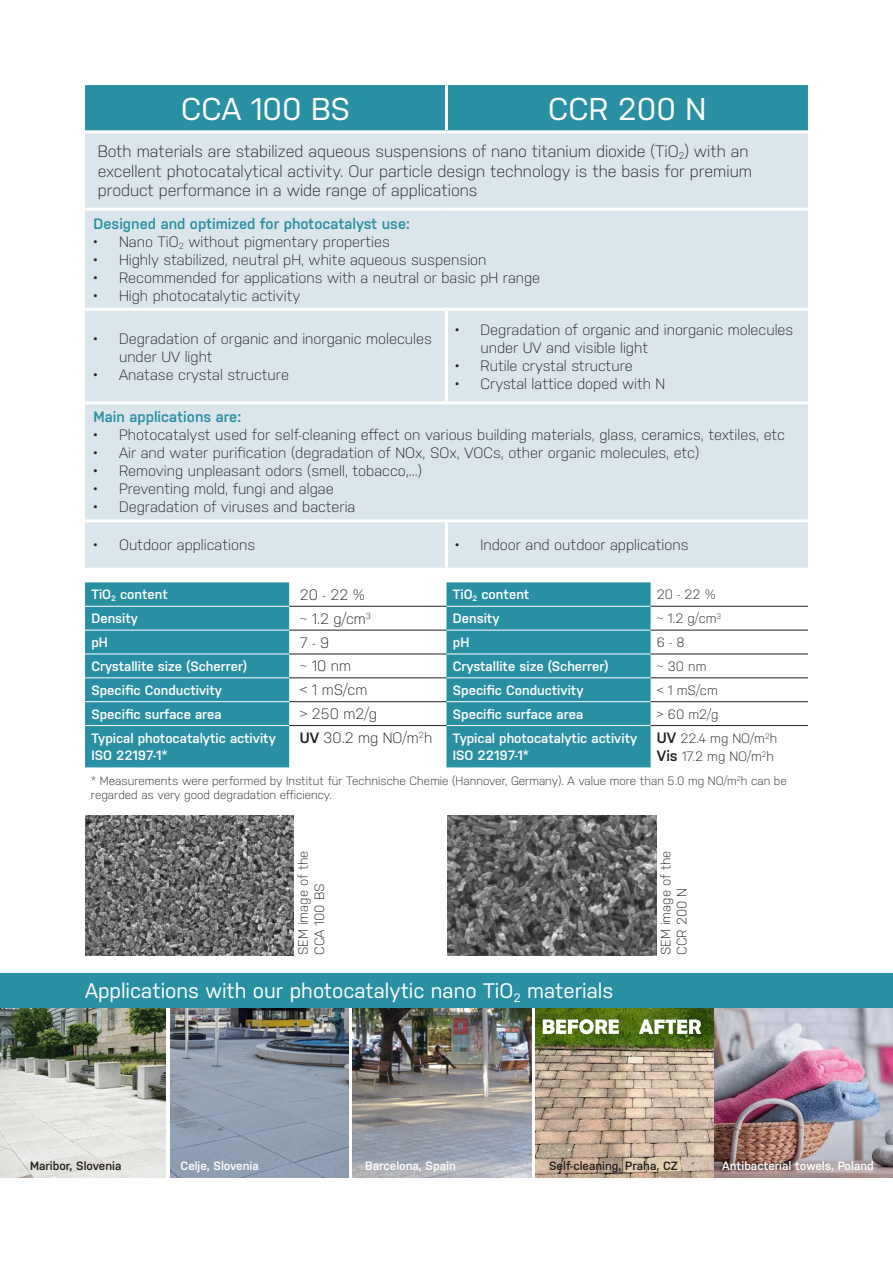
<style>
.page{position:relative;width:893px;height:1263px;background:#fff}
.page>*{position:absolute;margin:0;border:0;box-sizing:border-box;transform-origin:0 0}
.t1{font:31.5px "Nudista";color:#fff}
.t2{font:21px "Nudista";color:#fff}
.t3{font:300 16.5px/19.8px "Nudista";color:#231f20}
.t4{font:300 15px "Nudista";color:#231f20}
.t5{font:600 15px "Nudista";color:#298fa3}
.t6{font:600 13.5px/16.2px "Nudista";color:#fff}
.t7{font:300 13.5px "Nudista";color:#231f20}
.t8{font:300 12px "Nudista";color:#231f20}
.t9{font:600 12px "Nudista";color:#fff}
.t10{font:600 12px "Nudista";color:#231f20}
.s1{font-weight:600}
.s2{font-weight:600;font-size:15px}
</style>
<div class="page">
<img style="left:536px;top:1008px;width:357px;height:170px">
<img style="left:353px;top:1008px;width:178px;height:170px">
<img style="left:170px;top:1008px;width:179px;height:170px">
<img style="left:0;top:1008px;width:166px;height:170px">
<div style="left:0;top:974px;width:893px;height:34px;background:#298fa3"></div>
<img style="left:85px;top:815px;width:208px;height:140px">
<img style="left:448px;top:815px;width:208px;height:140px">
<div style="left:85px;top:85px;width:723px;height:45px;background:#298fa3"></div>
<div style="left:85px;top:133px;width:723px;height:435px;background:#dae6eb"></div>
<hr style="left:445px;top:85px;width:3px;height:45px;background:#fff">
<hr style="left:85px;top:208px;width:361px;height:3px;background:#fff">
<hr style="left:446px;top:208px;width:362px;height:3px;background:#fff">
<hr style="left:85px;top:308px;width:361px;height:3px;background:#fff">
<hr style="left:446px;top:308px;width:362px;height:3px;background:#fff">
<hr style="left:445px;top:311px;width:3px;height:90px;background:#fff">
<hr style="left:85px;top:401px;width:361px;height:3px;background:#fff">
<hr style="left:446px;top:401px;width:362px;height:3px;background:#fff">
<hr style="left:85px;top:519px;width:361px;height:3px;background:#fff">
<hr style="left:446px;top:519px;width:362px;height:3px;background:#fff">
<hr style="left:445px;top:522px;width:3px;height:46px;background:#fff">
<svg style="left:85px;top:582px;width:566px;height:185px;fill:#298fa3"></svg>
<hr style="left:85px;top:606px;width:204px;height:1px;background:#fff">
<hr style="left:446px;top:606px;width:205px;height:1px;background:#fff">
<hr style="left:85px;top:630px;width:204px;height:1px;background:#fff">
<hr style="left:446px;top:630px;width:205px;height:1px;background:#fff">
<hr style="left:85px;top:654px;width:204px;height:1px;background:#fff">
<hr style="left:446px;top:654px;width:205px;height:1px;background:#fff">
<hr style="left:85px;top:677px;width:204px;height:1px;background:#fff">
<hr style="left:446px;top:677px;width:205px;height:1px;background:#fff">
<hr style="left:85px;top:701px;width:204px;height:1px;background:#fff">
<hr style="left:446px;top:701px;width:205px;height:1px;background:#fff">
<hr style="left:85px;top:725px;width:204px;height:1px;background:#fff">
<hr style="left:446px;top:725px;width:205px;height:1px;background:#fff">
<hr style="left:289px;top:606px;width:157px;height:1px;background:#231f20">
<hr style="left:289px;top:630px;width:157px;height:1px;background:#231f20">
<hr style="left:289px;top:654px;width:157px;height:1px;background:#231f20">
<hr style="left:289px;top:677px;width:157px;height:1px;background:#231f20">
<hr style="left:289px;top:701px;width:157px;height:1px;background:#231f20">
<hr style="left:289px;top:725px;width:157px;height:1px;background:#231f20">
<hr style="left:651px;top:606px;width:157px;height:1px;background:#231f20">
<hr style="left:651px;top:630px;width:157px;height:1px;background:#231f20">
<hr style="left:651px;top:654px;width:157px;height:1px;background:#231f20">
<hr style="left:651px;top:677px;width:157px;height:1px;background:#231f20">
<hr style="left:651px;top:701px;width:157px;height:1px;background:#231f20">
<hr style="left:651px;top:725px;width:157px;height:1px;background:#231f20">
<svg style="left:543px;top:1019px;width:76px;height:15px"></svg>
<svg style="left:639px;top:1019px;width:62px;height:15px"></svg>
<p class="t1" style="left:181px;top:91px;width:171px">CCA 100 BS</p>
<p class="t1" style="left:548px;top:91px;width:160px">CCR 200 N</p>
<p class="t3" style="left:98px;top:141px;width:656px">Both materials are stabilized aqueous suspensions of nano titanium dioxide (TiO<sub>2</sub>) with an excellent photocatalytical activity. Our particle design technology is the basis for premium product performance in a wide range of applications</p>
<p class="t5" style="left:94px;top:215px;width:318px">Designed and optimized for photocatalyst use:</p>
<p class="t4" style="left:94px;top:233px;width:298px">• Nano TiO<sub>2</sub> without pigmentary properties</p>
<p class="t4" style="left:94px;top:251px;width:394px">• Highly stabilized, neutral pH, white aqueous suspension</p>
<p class="t4" style="left:94px;top:269px;width:448px">• Recommended for applications with a neutral or basic pH range</p>
<p class="t4" style="left:94px;top:287px;width:208px">• High photocatalytic activity</p>
<p class="t4" style="left:94px;top:330px;width:340px">• Degradation of organic and inorganic molecules</p>
<p class="t4" style="left:119px;top:348px;width:95px">under UV light</p>
<p class="t4" style="left:94px;top:366px;width:197px">• Anatase crystal structure</p>
<p class="t4" style="left:455px;top:321px;width:340px">• Degradation of organic and inorganic molecules</p>
<p class="t4" style="left:480px;top:339px;width:169px">under UV and visible light</p>
<p class="t4" style="left:455px;top:357px;width:179px">• Rutile crystal structure</p>
<p class="t4" style="left:455px;top:375px;width:212px">• Crystal lattice doped with N</p>
<p class="t5" style="left:94px;top:409px;width:149px">Main applications are:</p>
<p class="t4" style="left:94px;top:427px;width:693px">• Photocatalyst used for self-cleaning effect on various building materials, glass, ceramics, textiles, etc</p>
<p class="t4" style="left:94px;top:445px;width:607px">• Air and water purification (degradation of NOx, SOx, VOCs, other organic molecules, etc)</p>
<p class="t4" style="left:94px;top:463px;width:330px">• Removing unpleasant odors (smell, tobacco,...)</p>
<p class="t4" style="left:94px;top:481px;width:242px">• Preventing mold, fungi and algae</p>
<p class="t4" style="left:94px;top:499px;width:263px">• Degradation of viruses and bacteria</p>
<p class="t4" style="left:94px;top:536px;width:163px">• Outdoor applications</p>
<p class="t4" style="left:455px;top:536px;width:235px">• Indoor and outdoor applications</p>
<p class="t6" style="left:91px;top:586px;width:78px">TiO<sub>2</sub> content</p>
<p class="t4" style="left:300px;top:586px;width:67px">20 - 22 %</p>
<p class="t6" style="left:453px;top:586px;width:78px">TiO<sub>2</sub> content</p>
<p class="t7" style="left:657px;top:587px;width:60px">20 - 22 %</p>
<p class="t6" style="left:91px;top:610px;width:48px">Density</p>
<p class="t4" style="left:300px;top:610px;width:73px">~ 1.2 g/cm<sup>3</sup></p>
<p class="t6" style="left:453px;top:610px;width:48px">Density</p>
<p class="t7" style="left:657px;top:611px;width:66px">~ 1.2 g/cm<sup>3</sup></p>
<p class="t6" style="left:91px;top:634px;width:18px">pH</p>
<p class="t4" style="left:300px;top:634px;width:31px">7 - 9</p>
<p class="t6" style="left:453px;top:634px;width:18px">pH</p>
<p class="t7" style="left:657px;top:634px;width:29px">6 - 8</p>
<p class="t6" style="left:91px;top:658px;width:157px">Crystallite size (Scherrer)</p>
<p class="t4" style="left:300px;top:658px;width:53px">~ 10 nm</p>
<p class="t6" style="left:453px;top:658px;width:157px">Crystallite size (Scherrer)</p>
<p class="t7" style="left:657px;top:658px;width:51px">~ 30 nm</p>
<p class="t6" style="left:91px;top:682px;width:132px">Specific Conductivity</p>
<p class="t4" style="left:300px;top:681px;width:69px">&lt; 1 mS/cm</p>
<p class="t6" style="left:453px;top:682px;width:132px">Specific Conductivity</p>
<p class="t7" style="left:657px;top:682px;width:62px">&lt; 1 mS/cm</p>
<p class="t6" style="left:91px;top:706px;width:132px">Specific surface area</p>
<p class="t4" style="left:300px;top:705px;width:79px">&gt; 250 m2/g</p>
<p class="t6" style="left:453px;top:706px;width:132px">Specific surface area</p>
<p class="t7" style="left:657px;top:706px;width:63px">&gt; 60 m2/g</p>
<p class="t6" style="left:91px;top:730px;width:186px">Typical photocatalytic activity<br>ISO 22197-1*</p>
<p class="t4" style="left:300px;top:729px;width:134px"><span class="s1">UV</span> 30.2 mg NO/m<sup>2</sup>h</p>
<p class="t6" style="left:453px;top:730px;width:186px">Typical photocatalytic activity<br>ISO 22197-1*</p>
<p class="t7" style="left:657px;top:730px;width:122px"><span class="s2">UV</span> 22.4 mg NO/m<sup>2</sup>h</p>
<p class="t7" style="left:657px;top:748px;width:119px"><span class="s2">Vis</span> 17.2 mg NO/m<sup>2</sup>h</p>
<p class="t8" style="left:91px;top:773px;width:697px">* Measurements were performed by Institut für Technische Chemie (Hannover, Germany). A value more than 5.0 mg NO/m<sup>2</sup>h can be</p>
<p class="t8" style="left:91px;top:788px;width:243px">regarded as very good degradation efficiency.</p>
<p class="t7" style="left:295px;top:955px;width:106px;rotate:-90deg">SEM image of the</p>
<p class="t7" style="left:312px;top:955px;width:73px;rotate:-90deg">CCA 100 BS</p>
<p class="t2" style="left:85px;top:978px;width:530px">Applications with our photocatalytic nano TiO<sub>2</sub> materials</p>
<p class="t7" style="left:658px;top:955px;width:106px;rotate:-90deg">SEM image of the</p>
<p class="t7" style="left:674px;top:955px;width:69px;rotate:-90deg">CCR 200 N</p>
<p class="t10" style="left:30px;top:1158px;width:93px">Maribor, Slovenia</p>
<p class="t9" style="left:181px;top:1158px;width:80px">Celje, Slovenia</p>
<p class="t9" style="left:365px;top:1158px;width:92px">Barcelona, Spain</p>
<p class="t10" style="left:549px;top:1158px;width:130px">Self-cleaning, Praha, CZ</p>
<p class="t9" style="left:722px;top:1158px;width:153px">Antibacterial towels, Poland</p>
</div>
